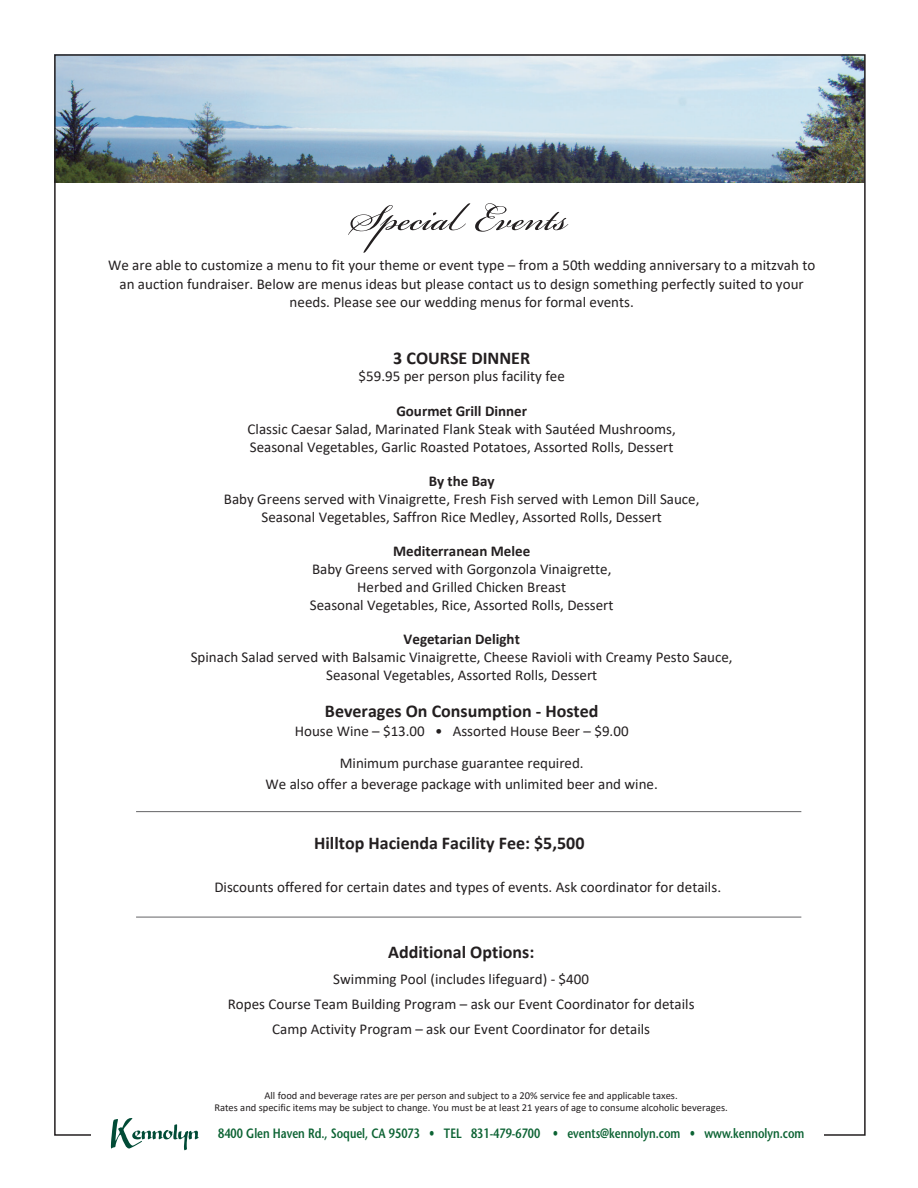
<style>
.page{position:relative;width:918px;height:1188px;background:#fff}
.page>*{position:absolute;margin:0;border:0;box-sizing:border-box;transform-origin:0 0}
.t1{font:57px "Bickham Script Pro";color:#231f20}
.Paragraph_Style_2{font:700 18px "Calibri";color:#231f20}
.heading_1{font:15px/18px "Calibri";color:#231f20;text-align:center}
.t2{font:600 13.5px "Stone Sans";color:#0c6333;scale:.8 1}
.t3{font:10.5px/12.6px "Calibri";color:#231f20;text-align:center}
.s1{font-weight:700}
.s2{font-family:"Stone Sans";font-size:13.5px}
</style>
<div class="page">
<img style="left:57px;top:57px;width:806px;height:125px">
<svg style="left:111px;top:1118px;width:88px;height:32px"></svg>
<hr style="left:136px;top:811px;width:665px;height:1px;background:#636366">
<hr style="left:136px;top:917px;width:665px;height:1px;background:#636366">
<p class="t1" style="left:350px;top:177px;width:219px">Special Events</p>
<p class="heading_1" style="left:108px;top:256px;width:709px">We are able to customize a menu to fit your theme or event type – from a 50th wedding anniversary to a mitzvah to an auction fundraiser. Below are menus ideas but please contact us to design something perfectly suited to your needs. Please see our wedding menus for formal events.</p>
<p class="Paragraph_Style_2" style="left:393px;top:345px;width:138px">3 COURSE DINNER</p>
<p class="heading_1" style="left:359px;top:367px;width:208px">$59.95 per person plus facility fee</p>
<p class="heading_1" style="left:248px;top:401px;width:430px"><span class="s1">Gourmet Grill Dinner<br></span>Classic Caesar Salad, Marinated Flank Steak with Sautéed Mushrooms,<br>Seasonal Vegetables, Garlic Roasted Potatoes, Assorted Rolls, Dessert</p>
<p class="heading_1" style="left:224px;top:471px;width:477px"><span class="s1">By the Bay<br></span>Baby Greens served with Vinaigrette, Fresh Fish served with Lemon Dill Sauce,<br>Seasonal Vegetables, Saffron Rice Medley, Assorted Rolls, Dessert</p>
<p class="heading_1" style="left:310px;top:542px;width:305px"><span class="s1">Mediterranean Melee<br></span>Baby Greens served with Gorgonzola Vinaigrette, Herbed and Grilled Chicken Breast<br>Seasonal Vegetables, Rice, Assorted Rolls, Dessert</p>
<p class="heading_1" style="left:191px;top:630px;width:543px"><span class="s1">Vegetarian Delight<br></span>Spinach Salad served with Balsamic Vinaigrette, Cheese Ravioli with Creamy Pesto Sauce,<br>Seasonal Vegetables, Assorted Rolls, Dessert</p>
<p class="Paragraph_Style_2" style="left:325px;top:698px;width:275px">Beverages On Consumption - Hosted</p>
<p class="heading_1" style="left:295px;top:715px;width:335px;line-height:32px">House Wine – $13.00 • Assorted House Beer – $9.00<br>Minimum purchase guarantee required.</p>
<p class="heading_1" style="left:266px;top:774px;width:394px">We also offer a beverage package with unlimited beer and wine.</p>
<p class="Paragraph_Style_2" style="left:314px;top:830px;width:272px">Hilltop Hacienda Facility Fee: $5,500</p>
<p class="heading_1" style="left:214px;top:877px;width:508px">Discounts offered for certain dates and types of events. Ask coordinator for details<span class="s2">.</span></p>
<p class="Paragraph_Style_2" style="left:388px;top:939px;width:148px">Additional Options:</p>
<p class="heading_1" style="left:228px;top:966px;width:468px;line-height:25px">Swimming Pool (includes lifeguard) - $400<br>Ropes Course Team Building Program – ask our Event Coordinator for details<br>Camp Activity Program – ask our Event Coordinator for details</p>
<p class="t3" style="left:214px;top:1089px;width:515px">All food and beverage rates are per person and subject to a 20% service fee and applicable taxes.<br>Rates and specific items may be subject to change. You must be at least 21 years of age to consume alcoholic beverages.</p>
<p class="t2" style="left:218px;top:1125px;width:734px">8400 Glen Haven Rd., Soquel, CA 95073 • TEL 831-479-6700 • events@kennolyn.com • www.kennolyn.com</p>
</div>
